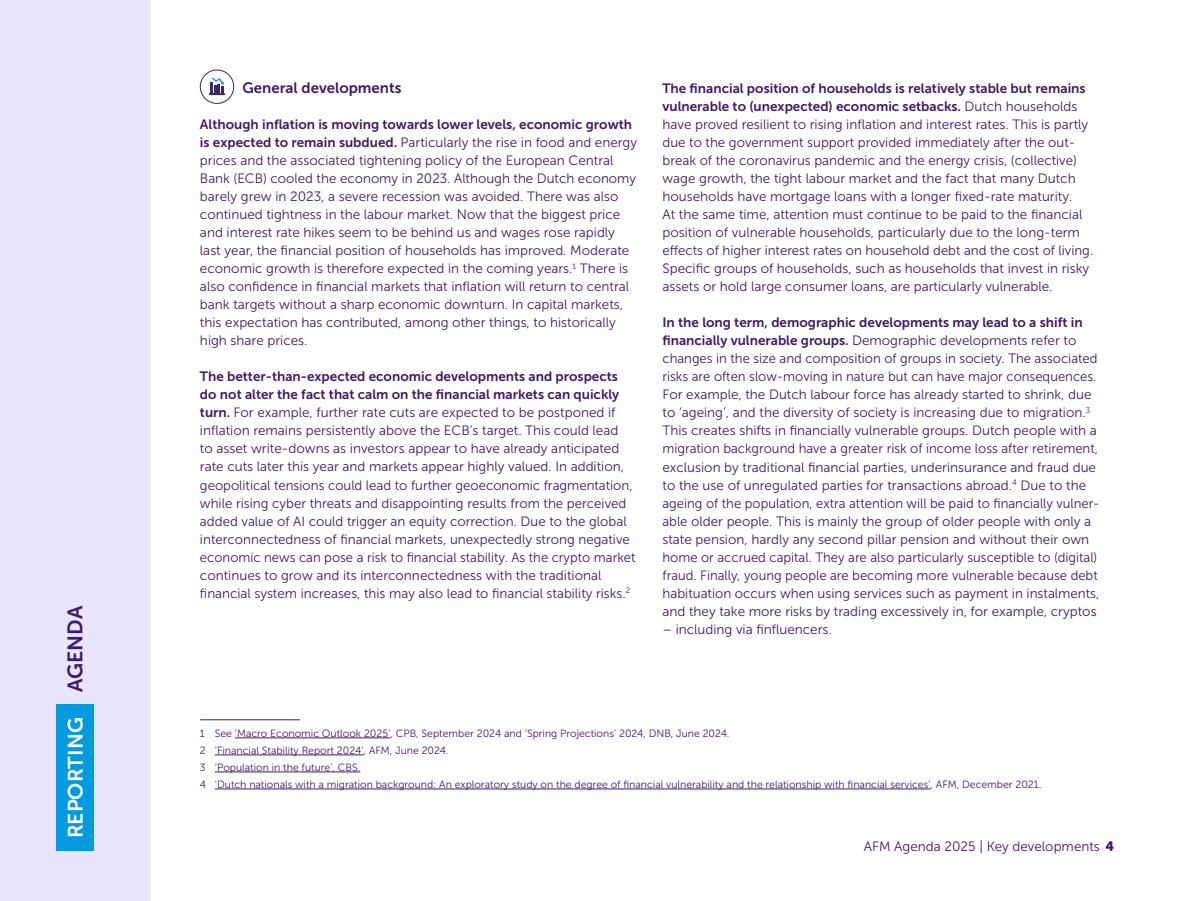
<style>
.page{position:relative;width:1200px;height:901px;background:#fff}
.page>*{position:absolute;margin:0;border:0;box-sizing:border-box;transform-origin:0 0}
.t1{font:21px "Museo Sans";color:#fff}
.H3_Subparagraafkop{font:15px "Museo Sans 700";color:#3e1b68}
.P_Platte_tekst_bold_zin{font:13.5px/18px "Museo Sans 300";color:#3e1b68}
.t2{font:13.5px "Museo Sans";color:#3e1b68}
.P_Platte_tekst_bold_zin-2{font:10.5px/17px "Museo Sans 300";color:#3e1b68}
.s1{color:#3e1b68}
.s2{font-family:"Museo Sans 700"}
.s3{font-family:"Museo Sans 900"}
</style>
<div class="page">
<div style="left:0;top:0;width:150px;height:900px;background:#e9e5ff"></div>
<div style="left:56px;top:704px;width:38px;height:146px;background:#009ade"></div>
<div style="left:200px;top:70px;width:34px;height:34px;border:1px solid #3d2766;border-radius:50%"></div>
<svg style="left:209px;top:77px;width:16px;height:18px"></svg>
<hr style="left:200px;top:719px;width:100px;height:1px;background:#3e1b68">
<hr style="left:235px;top:737px;width:156px;height:1px;background:#3e1b68">
<hr style="left:215px;top:754px;width:149px;height:1px;background:#3e1b68">
<hr style="left:215px;top:771px;width:145px;height:1px;background:#3e1b68">
<hr style="left:215px;top:788px;width:716px;height:1px;background:#3e1b68">
<h1 class="t1" style="left:64px;top:837px;width:234px;rotate:-90deg">REPORTING <span class="s1">AGENDA</span></h1>
<h3 class="H3_Subparagraafkop" style="left:243px;top:79px;width:161px">General developments</h3>
<p class="P_Platte_tekst_bold_zin" style="left:200px;top:115px;width:439px"><span class="s2">Although inflation is moving towards lower levels, economic growth is expected to remain subdued.</span> Particularly the rise in food and energy prices and the associated tightening policy of the European Central Bank (ECB) cooled the economy in 2023. Although the Dutch economy barely grew in 2023, a severe recession was avoided. There was also continued tightness in the labour market. Now that the biggest price and interest rate hikes seem to be behind us and wages rose rapidly last year, the financial position of households has improved. Moderate economic growth is therefore expected in the coming years.<sup>1</sup> There is also confidence in financial markets that inflation will return to central bank targets without a sharp economic downturn. In capital markets, this expectation has contributed, among other things, to historically high share prices.</p>
<p class="P_Platte_tekst_bold_zin" style="left:200px;top:367px;width:437px"><span class="s2">The better-than-expected economic developments and prospects do not alter the fact that calm on the financial markets can quickly turn.</span> For example, further rate cuts are expected to be postponed if inflation remains persistently above the ECB’s target. This could lead<br>to asset write-downs as investors appear to have already anticipated rate cuts later this year and markets appear highly valued. In addition, geopolitical tensions could lead to further geoeconomic fragmentation, while rising cyber threats and disappointing results from the perceived added value of AI could trigger an equity correction. Due to the global interconnectedness of financial markets, unexpectedly strong negative economic news can pose a risk to financial stability. As the crypto market continues to grow and its interconnectedness with the traditional financial system increases, this may also lead to financial stability risks.<sup>2</sup></p>
<p class="P_Platte_tekst_bold_zin" style="left:662px;top:79px;width:432px"><span class="s2">The financial position of households is relatively stable but remains vulnerable to (unexpected) economic setbacks.</span> Dutch households have proved resilient to rising inflation and interest rates. This is partly due to the government support provided immediately after the out&shy;break of the coronavirus pandemic and the energy crisis, (collective) wage growth, the tight labour market and the fact that many Dutch households have mortgage loans with a longer fixed-rate maturity.<br>At the same time, attention must continue to be paid to the financial position of vulnerable households, particularly due to the long-term effects of higher interest rates on household debt and the cost of living.<br>Specific groups of households, such as households that invest in risky assets or hold large consumer loans, are particularly vulnerable.</p>
<p class="P_Platte_tekst_bold_zin" style="left:662px;top:313px;width:439px"><span class="s2">In the long term, demographic developments may lead to a shift in financially vulnerable groups.</span> Demographic developments refer to changes in the size and composition of groups in society. The associated risks are often slow-moving in nature but can have major consequences.<br>For example, the Dutch labour force has already started to shrink, due to ‘ageing’, and the diversity of society is increasing due to migration.<sup>3<br></sup>This creates shifts in financially vulnerable groups. Dutch people with a migration background have a greater risk of income loss after retirement, exclusion by traditional financial parties, underinsurance and fraud due to the use of unregulated parties for transactions abroad.<sup>4</sup> Due to the ageing of the population, extra attention will be paid to financially vulner&shy;able older people. This is mainly the group of older people with only a state pension, hardly any second pillar pension and without their own home or accrued capital. They are also particularly susceptible to (digital) fraud. Finally, young people are becoming more vulnerable because debt habituation occurs when using services such as payment in instalments, and they take more risks by trading excessively in, for example, cryptos</p>
<p class="P_Platte_tekst_bold_zin" style="left:662px;top:619px;width:171px">– including via finfluencers.</p>
<p class="P_Platte_tekst_bold_zin-2" style="left:200px;top:724px;width:531px">1 See ‘Macro Economic Outlook 2025’, CPB, September 2024 and ‘Spring Projections’ 2024, DNB, June 2024.</p>
<p class="P_Platte_tekst_bold_zin-2" style="left:200px;top:741px;width:250px">2 ‘Financial Stability Report 2024‘, AFM, June 2024.</p>
<p class="P_Platte_tekst_bold_zin-2" style="left:200px;top:758px;width:843px">3 ‘Population in the future‘, CBS.<br>4 ‘Dutch nationals with a migration background: An exploratory study on the degree of financial vulnerability and the relationship with financial services‘, AFM, December 2021.</p>
<p class="t2" style="left:864px;top:838px;width:252px">AFM Agenda 2025 | Key developments <span class="s3">4</span></p>
</div>
